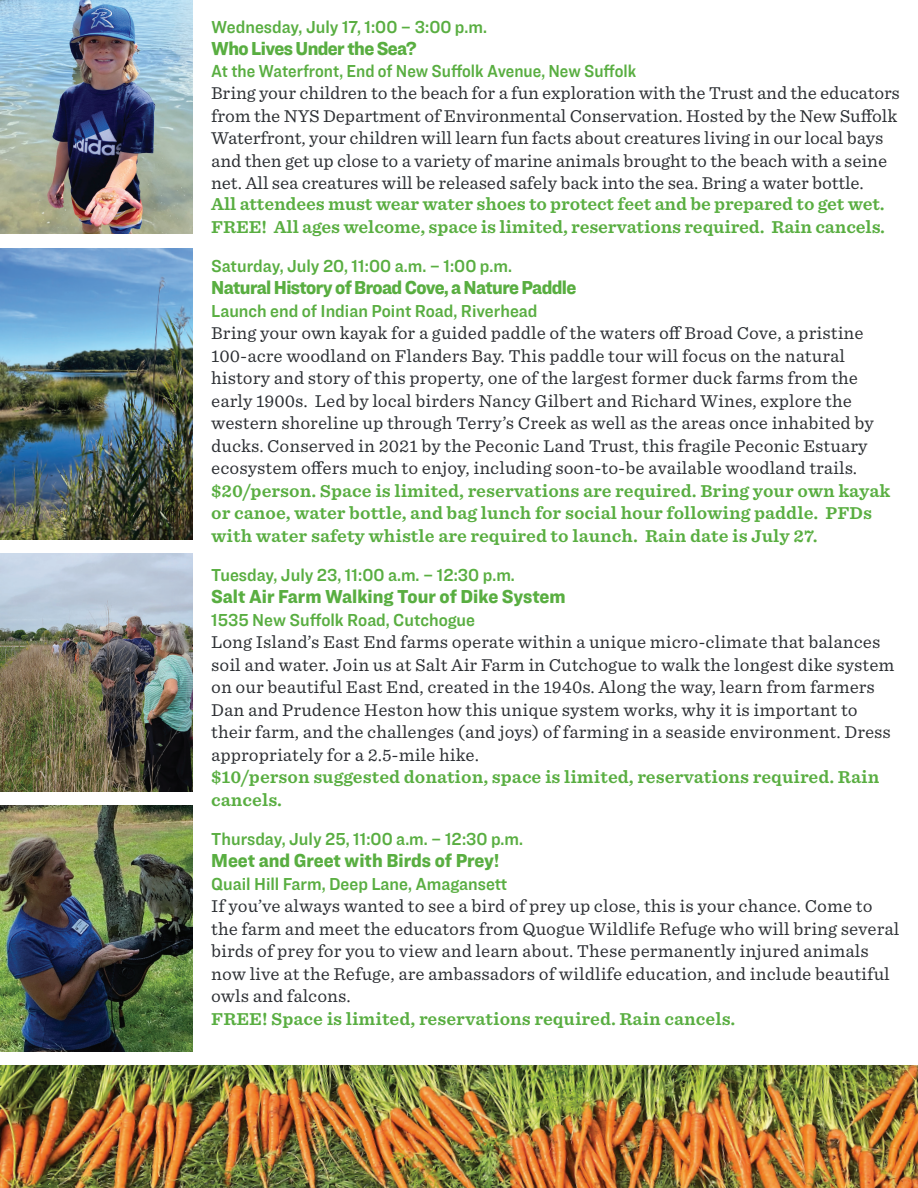
<style>
.page{position:relative;width:918px;height:1188px;background:#fff}
.page>*{position:absolute;margin:0;border:0;box-sizing:border-box;transform-origin:0 0}
.t1{font:900 19.5px "Ringside Narrow";color:#59ae41}
.t2{font:900 19.5px "Ringside Narrow";letter-spacing:-.03em;color:#59ae41}
.t3{font:18px "Ringside Narrow Semi";color:#59ae41}
.t4{font:18px "Ringside Narrow Semi";color:#59ae41;scale:.96 1}
.t5{font:16.5px/22.5px "Sentinel S Sm";color:#2c2f33}
.t6{font:700 16.5px/22.5px "Sentinel S Sm";color:#59ae41}
</style>
<div class="page">
<img style="left:0;top:554px;width:192px;height:237px">
<img style="left:0;top:0;width:192px;height:234px">
<img style="left:0;top:805px;width:192px;height:246px">
<hr style="left:917px;top:528px;width:1px;height:133px;background:#e5ea8a">
<img style="left:0;top:248px;width:192px;height:292px">
<img style="left:0;top:1066px;width:918px;height:122px">
<p class="t3" style="left:211px;top:14px;width:277px">Wednesday, July 17, 1:00 – 3:00 p.m.</p>
<p class="t2" style="left:211px;top:34px;width:207px">Who Lives Under the Sea?</p>
<p class="t4" style="left:211px;top:58px;width:444px">At the Waterfront, End of New Suffolk Avenue, New Suffolk</p>
<p class="t5" style="left:211px;top:81px;width:690px">Bring your children to the beach for a fun exploration with the Trust and the educators from the NYS Department of Environmental Conservation. Hosted by the New Suffolk Waterfront, your children will learn fun facts about creatures living in our local bays and then get up close to a variety of marine animals brought to the beach with a seine net. All sea creatures will be released safely back into the sea. Bring a water bottle.</p>
<p class="t6" style="left:211px;top:192px;width:676px">All attendees must wear water shoes to protect feet and be prepared to get wet.<br>FREE! All ages welcome, space is limited, reservations required. Rain cancels.</p>
<p class="t3" style="left:211px;top:253px;width:302px">Saturday, July 20, 11:00 a.m. – 1:00 p.m.</p>
<p class="t2" style="left:211px;top:273px;width:367px">Natural History of Broad Cove, a Nature Paddle</p>
<p class="t3" style="left:211px;top:298px;width:328px">Launch end of Indian Point Road, Riverhead</p>
<p class="t5" style="left:211px;top:321px;width:664px">Bring your own kayak for a guided paddle of the waters off Broad Cove, a pristine 100-acre woodland on Flanders Bay. This paddle tour will focus on the natural history and story of this property, one of the largest former duck farms from the early 1900s. Led by local birders Nancy Gilbert and Richard Wines, explore the western shoreline up through Terry’s Creek as well as the areas once inhabited by ducks. Conserved in 2021 by the Peconic Land Trust, this fragile Peconic Estuary ecosystem offers much to enjoy, including soon-to-be available woodland trails.</p>
<p class="t6" style="left:211px;top:479px;width:681px">$20/person. Space is limited, reservations are required. Bring your own kayak or canoe, water bottle, and bag lunch for social hour following paddle. PFDs with water safety whistle are required to launch. Rain date is July 27.</p>
<p class="t3" style="left:211px;top:562px;width:305px">Tuesday, July 23, 11:00 a.m. – 12:30 p.m.</p>
<p class="t1" style="left:211px;top:582px;width:356px">Salt Air Farm Walking Tour of Dike System</p>
<p class="t3" style="left:211px;top:607px;width:265px">1535 New Suffolk Road, Cutchogue</p>
<p class="t5" style="left:211px;top:630px;width:685px">Long Island’s East End farms operate within a unique micro-climate that balances soil and water. Join us at Salt Air Farm in Cutchogue to walk the longest dike system on our beautiful East End, created in the 1940s. Along the way, learn from farmers Dan and Prudence Heston how this unique system works, why it is important to their farm, and the challenges (and joys) of farming in a seaside environment. Dress appropriately for a 2.5-mile hike.</p>
<p class="t6" style="left:211px;top:765px;width:670px">$10/person suggested donation, space is limited, reservations required. Rain cancels.</p>
<p class="t3" style="left:211px;top:826px;width:313px">Thursday, July 25, 11:00 a.m. – 12:30 p.m.</p>
<p class="t1" style="left:211px;top:846px;width:289px">Meet and Greet with Birds of Prey!</p>
<p class="t3" style="left:211px;top:871px;width:298px">Quail Hill Farm, Deep Lane, Amagansett</p>
<p class="t5" style="left:211px;top:894px;width:690px">If you’ve always wanted to see a bird of prey up close, this is your chance. Come to the farm and meet the educators from Quogue Wildlife Refuge who will bring several birds of prey for you to view and learn about. These permanently injured animals now live at the Refuge, are ambassadors of wildlife education, and include beautiful owls and falcons.</p>
<p class="t6" style="left:211px;top:1007px;width:526px">FREE! Space is limited, reservations required. Rain cancels.</p>
</div>
